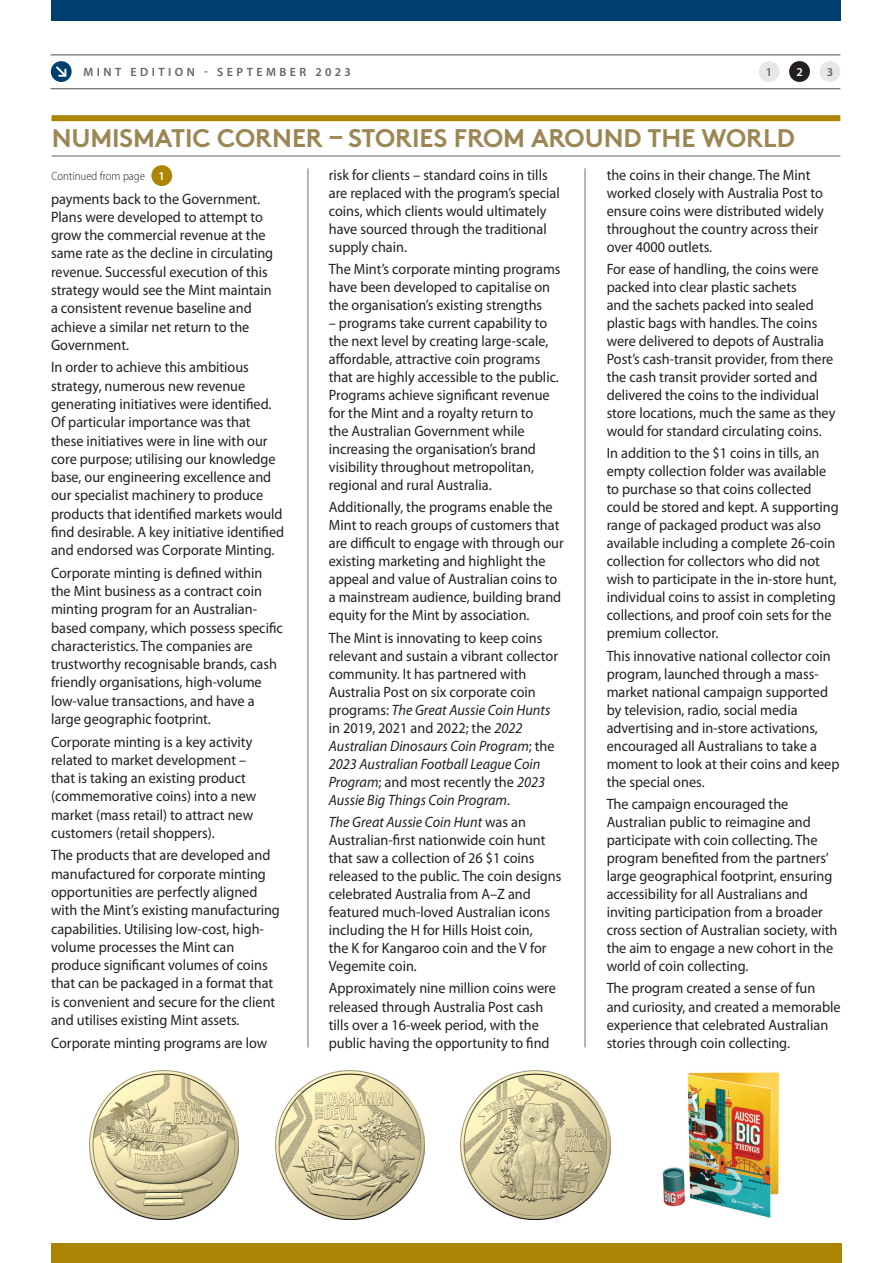
<style>
.page{position:relative;width:893px;height:1263px;background:#fff}
.page>*{position:absolute;margin:0;border:0;box-sizing:border-box;transform-origin:0 0}
.HEADING_2_from_1{font:700 25.5px "Brown";letter-spacing:-.005em;color:#9c8754}
.TEXT{font:15px/18px "Myriad Pro";color:#231f20;scale:.95 1}
.t1{font:600 12px "Myriad Pro";letter-spacing:.29em;color:#636366}
.text_name{font:300 semi-condensed 12px "Myriad Pro";color:#231f20}
.t2{font:600 12px "Myriad Pro";color:#fff}
.s1{font-style:italic}
</style>
<div class="page">
<div style="left:52px;top:0;width:789px;height:20px;background:#004071"></div>
<div style="left:51px;top:1244px;width:791px;height:19px;background:#ad8504"></div>
<hr style="left:50px;top:54px;width:790px;height:1px;background:#6c6d70">
<hr style="left:50px;top:88px;width:790px;height:1px;background:#6c6d70">
<div style="left:51px;top:61px;width:21px;height:21px;background:#004071;border-radius:50%"></div>
<svg style="left:56px;top:66px;width:11px;height:11px"></svg>
<hr style="left:308px;top:168px;width:1px;height:879px;background:#6c6d70">
<hr style="left:585px;top:168px;width:1px;height:879px;background:#6c6d70">
<div style="left:819px;top:61px;width:21px;height:21px;background:#e6e7e9;border-radius:50%"></div>
<div style="left:759px;top:61px;width:20px;height:21px;background:#e6e7e9;border-radius:50%"></div>
<div style="left:789px;top:61px;width:21px;height:21px;background:#231f20;border-radius:50%"></div>
<div style="left:52px;top:115px;width:788px;height:6px;background:#ad8504"></div>
<hr style="left:52px;top:155px;width:788px;height:2px;background:#939598">
<img style="left:89px;top:1070px;width:150px;height:149px">
<img style="left:275px;top:1070px;width:149px;height:149px">
<img style="left:461px;top:1070px;width:149px;height:149px">
<img style="left:662px;top:1072px;width:118px;height:146px">
<div style="left:151px;top:165px;width:21px;height:21px;background:#ad8504;border-radius:50%"></div>
<p class="t1" style="left:83px;top:64px;width:269px">MINT EDITION - SEPTEMBER 2023</p>
<p class="t1" style="left:766px;top:64px;width:8px">1</p>
<p class="t2" style="left:796px;top:64px;width:8px">2</p>
<p class="t1" style="left:827px;top:64px;width:8px">3</p>
<p class="HEADING_2_from_1" style="left:52px;top:117px;width:745px">NUMISMATIC CORNER – STORIES FROM AROUND THE WORLD</p>
<p class="text_name" style="left:52px;top:170px;width:95px">Continued from page</p>
<p class="t2" style="left:159px;top:168px;width:8px">1</p>
<p class="TEXT" style="left:51px;top:189px;width:235px">payments back to the Government.<br>Plans were developed to attempt to grow the commercial revenue at the same rate as the decline in circulating revenue. Successful execution of this strategy would see the Mint maintain a consistent revenue baseline and achieve a similar net return to the Government.</p>
<p class="TEXT" style="left:51px;top:358px;width:247px">In order to achieve this ambitious strategy, numerous new revenue generating initiatives were identified.<br>Of particular importance was that these initiatives were in line with our core purpose; utilising our knowledge base, our engineering excellence and our specialist machinery to produce products that identified markets would find desirable. A key initiative identified and endorsed was Corporate Minting.</p>
<p class="TEXT" style="left:51px;top:563px;width:246px">Corporate minting is defined within the Mint business as a contract coin minting program for an Australian&shy;based company, which possess specific characteristics. The companies are trustworthy recognisable brands, cash friendly organisations, high-volume low-value transactions, and have a large geographic footprint.</p>
<p class="TEXT" style="left:51px;top:732px;width:218px">Corporate minting is a key activity related to market development – that is taking an existing product (commemorative coins) into a new market (mass retail) to attract new customers (retail shoppers).</p>
<p class="TEXT" style="left:51px;top:846px;width:242px">The products that are developed and manufactured for corporate minting opportunities are perfectly aligned with the Mint’s existing manufacturing capabilities. Utilising low-cost, high&shy;volume processes the Mint can produce significant volumes of coins that can be packaged in a format that is convenient and secure for the client and utilises existing Mint assets.</p>
<p class="TEXT" style="left:51px;top:1033px;width:229px">Corporate minting programs are low</p>
<p class="TEXT" style="left:329px;top:165px;width:245px">risk for clients – standard coins in tills are replaced with the program’s special coins, which clients would ultimately have sourced through the traditional supply chain.</p>
<p class="TEXT" style="left:329px;top:260px;width:245px">The Mint’s corporate minting programs have been developed to capitalise on the organisation’s existing strengths</p>
<p class="TEXT" style="left:329px;top:314px;width:244px">– programs take current capability to the next level by creating large-scale, affordable, attractive coin programs that are highly accessible to the public.<br>Programs achieve significant revenue for the Mint and a royalty return to<br>the Australian Government while increasing the organisation’s brand visibility throughout metropolitan, regional and rural Australia.</p>
<p class="TEXT" style="left:329px;top:498px;width:249px">Additionally, the programs enable the Mint to reach groups of customers that are difficult to engage with through our existing marketing and highlight the appeal and value of Australian coins to a mainstream audience, building brand equity for the Mint by association.</p>
<p class="TEXT" style="left:329px;top:628px;width:243px">The Mint is innovating to keep coins relevant and sustain a vibrant collector community. It has partnered with Australia Post on six corporate coin programs: <span class="s1">The Great Aussie Coin Hunts </span>in 2019, 2021 and 2022; the <span class="s1">2022<br>Australian Dinosaurs Coin Program</span>; the <span class="s1">2023 Australian Football League Coin Program</span>; and most recently the <span class="s1">2023<br>Aussie Big Things Coin Program</span>.</p>
<p class="TEXT" style="left:329px;top:813px;width:246px"><span class="s1">The Great Aussie Coin Hunt</span> was an Australian-first nationwide coin hunt that saw a collection of 26 $1 coins released to the public. The coin designs celebrated Australia from A–Z and featured much-loved Australian icons including the H for Hills Hoist coin,<br>the K for Kangaroo coin and the V for Vegemite coin.</p>
<p class="TEXT" style="left:329px;top:979px;width:240px">Approximately nine million coins were released through Australia Post cash tills over a 16-week period, with the public having the opportunity to find</p>
<p class="TEXT" style="left:607px;top:165px;width:230px">the coins in their change. The Mint worked closely with Australia Post to ensure coins were distributed widely throughout the country across their over 4000 outlets.</p>
<p class="TEXT" style="left:607px;top:260px;width:242px">For ease of handling, the coins were packed into clear plastic sachets<br>and the sachets packed into sealed plastic bags with handles. The coins were delivered to depots of Australia Post’s cash-transit provider, from there the cash transit provider sorted and delivered the coins to the individual store locations, much the same as they would for standard circulating coins.</p>
<p class="TEXT" style="left:607px;top:444px;width:246px">In addition to the $1 coins in tills, an empty collection folder was available to purchase so that coins collected could be stored and kept. A supporting range of packaged product was also available including a complete 26-coin collection for collectors who did not wish to participate in the in-store hunt, individual coins to assist in completing collections, and proof coin sets for the premium collector.</p>
<p class="TEXT" style="left:607px;top:646px;width:247px">This innovative national collector coin program, launched through a mass&shy;market national campaign supported by television, radio, social media advertising and in-store activations, encouraged all Australians to take a moment to look at their coins and keep the special ones.</p>
<p class="TEXT" style="left:607px;top:795px;width:244px">The campaign encouraged the Australian public to reimagine and participate with coin collecting. The program benefited from the partners’ large geographical footprint, ensuring accessibility for all Australians and inviting participation from a broader cross section of Australian society, with the aim to engage a new cohort in the world of coin collecting.</p>
<p class="TEXT" style="left:607px;top:979px;width:248px">The program created a sense of fun and curiosity, and created a memorable experience that celebrated Australian stories through coin collecting.</p>
</div>
